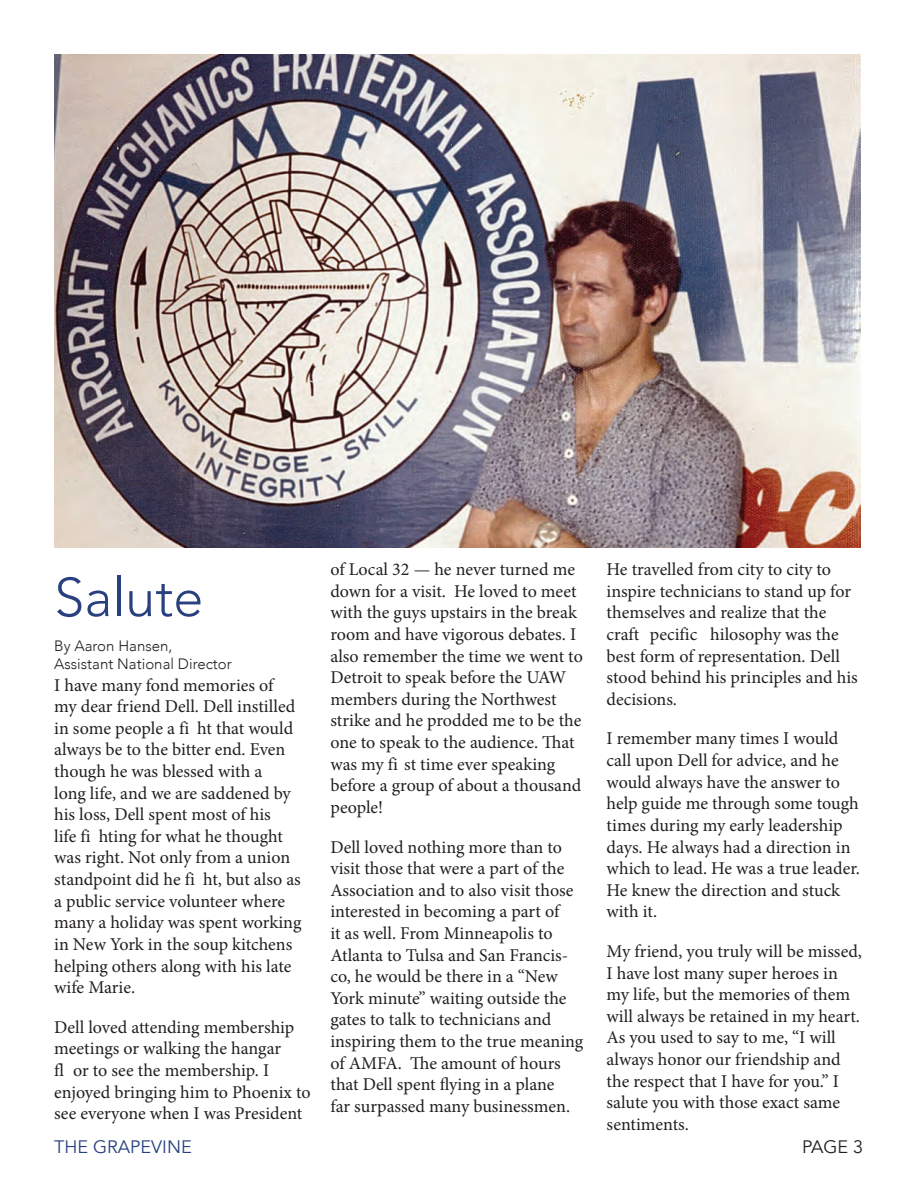
<style>
.page{position:relative;width:919px;height:1189px;background:#fff}
.page>*{position:absolute;margin:0;border:0;box-sizing:border-box;transform-origin:0 0}
.t1{font:300 54px "Avenir";color:#28407e}
.t2{font:18px/21.6px "Minion Pro";letter-spacing:-.005em;color:#231f20}
.t3{font:18px "Avenir";color:#28407e}
.t4{font:18px "Avenir";color:#231f20}
.t5{font:300 15px/18px "Avenir";color:#231f20}
</style>
<div class="page">
<img style="left:54px;top:54px;width:806px;height:493px">
<h1 class="t1" style="left:54px;top:565px;width:151px">Salute</h1>
<p class="t5" style="left:54px;top:636px;width:179px">By Aaron Hansen,<br>Assistant National Director</p>
<p class="t2" style="left:54px;top:674px;width:249px">I have many fond memories of<br>my dear friend Dell. Dell instilled in some people a fi ht that would always be to the bitter end. Even though he was blessed with a<br>long life, and we are saddened by his loss, Dell spent most of his<br>life fi hting for what he thought was right. Not only from a union standpoint did he fi ht, but also as a public service volunteer where many a holiday was spent working in New York in the soup kitchens helping others along with his late wife Marie.</p>
<p class="t2" style="left:54px;top:1016px;width:258px">Dell loved attending membership meetings or walking the hangar<br>fl or to see the membership. I enjoyed bringing him to Phoenix to see everyone when I was President</p>
<p class="t2" style="left:330px;top:558px;width:254px">of Local 32 — he never turned me down for a visit. He loved to meet with the guys upstairs in the break room and have vigorous debates. I also remember the time we went to<br>Detroit to speak before the UAW members during the Northwest strike and he prodded me to be the one to speak to the audience. That was my fi st time ever speaking before a group of about a thousand people!</p>
<p class="t2" style="left:330px;top:836px;width:254px">Dell loved nothing more than to visit those that were a part of the<br>Association and to also visit those interested in becoming a part of<br>it as well. From Minneapolis to<br>Atlanta to Tulsa and San Francis&shy;co, he would be there in a “New<br>York minute” waiting outside the gates to talk to technicians and inspiring them to the true meaning of AMFA. The amount of hours that Dell spent flying in a plane<br>far surpassed many businessmen.</p>
<p class="t2" style="left:606px;top:558px;width:253px">He travelled from city to city to inspire technicians to stand up for themselves and realize that the craft pecific hilosophy was the best form of representation. Dell stood behind his principles and his decisions.</p>
<p class="t2" style="left:606px;top:728px;width:255px">I remember many times I would call upon Dell for advice, and he would always have the answer to help guide me through some tough times during my early leadership days. He always had a direction in which to lead. He was a true leader.<br>He knew the direction and stuck with it.</p>
<p class="t2" style="left:606px;top:940px;width:257px">My friend, you truly will be missed,<br>I have lost many super heroes in my life, but the memories of them will always be retained in my heart.<br>As you used to say to me, “I will always honor our friendship and the respect that I have for you.” I salute you with those exact same sentiments.</p>
<p class="t3" style="left:54px;top:1135px;width:139px">THE GRAPEVINE</p>
<p class="t4" style="left:802px;top:1135px;width:63px">PAGE 3</p>
</div>
